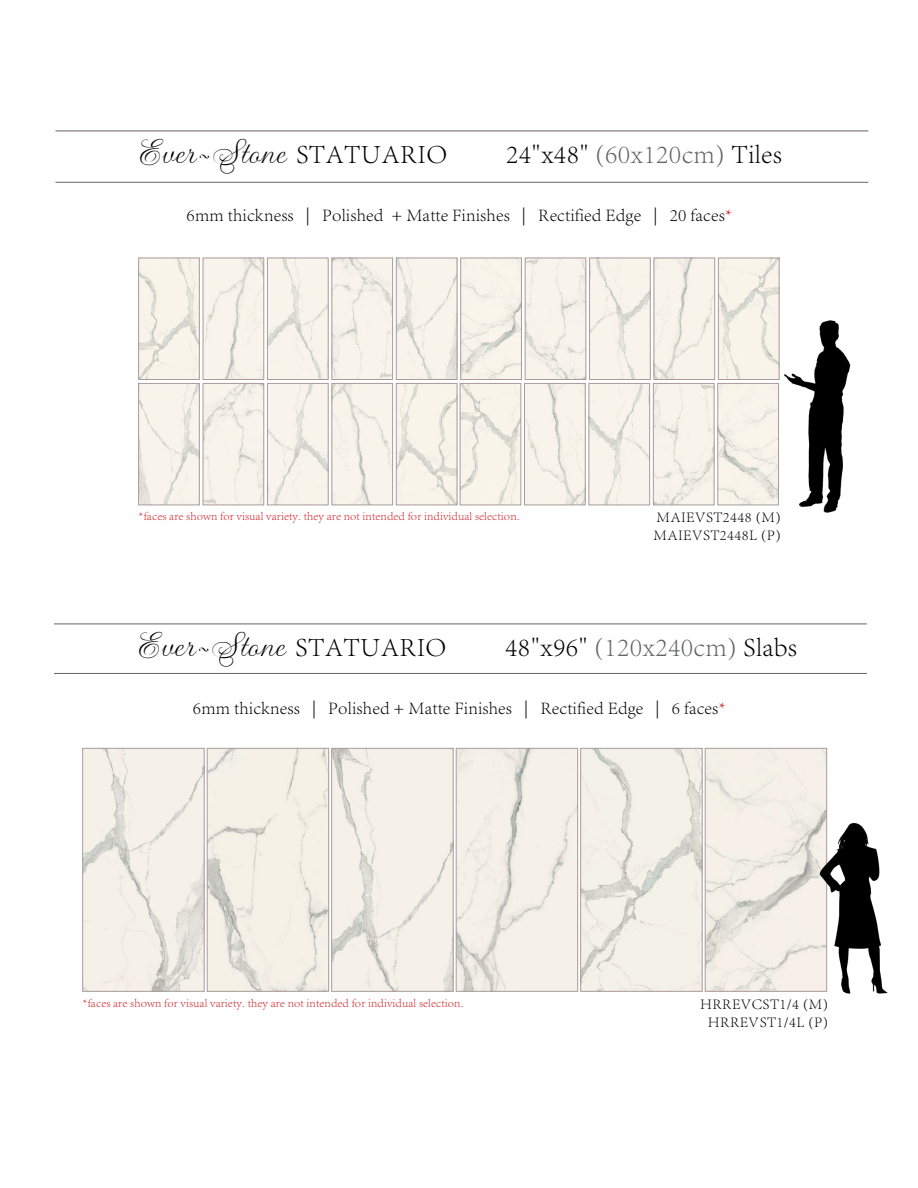
<style>
.page{position:relative;width:918px;height:1188px;background:#fff}
.page>*{position:absolute;margin:0;border:0;box-sizing:border-box;transform-origin:0 0}
.t1{font:36px "DEVON";letter-spacing:.01em;color:#000}
.t2{font:300 27px "Adobe Song Std";letter-spacing:.01em;color:#000}
.t3{font:300 18px "Adobe Song Std";letter-spacing:.01em;color:#000}
.t4{font:300 15px/18px "Adobe Song Std";letter-spacing:.025em;color:#000;text-align:center}
.t5{font:300 12px "Adobe Song Std";letter-spacing:.01em;color:#d2232a}
.s1{font-family:"Adobe Song Std";font-weight:300;font-size:27px}
.s2{color:#636466}
.s3{color:#d2232a}
</style>
<div class="page">
<img style="left:398px;top:385px;width:57px;height:118px">
<div style="left:396px;top:383px;width:61px;height:122px;border:1px solid #a99c9d"></div>
<img style="left:462px;top:385px;width:57px;height:118px">
<div style="left:460px;top:383px;width:61px;height:122px;border:1px solid #a99c9d"></div>
<img style="left:334px;top:385px;width:57px;height:118px">
<div style="left:332px;top:383px;width:61px;height:122px;border:1px solid #a99c9d"></div>
<img style="left:526px;top:385px;width:57px;height:118px">
<div style="left:524px;top:383px;width:61px;height:122px;border:1px solid #a99c9d"></div>
<img style="left:269px;top:385px;width:57px;height:118px">
<div style="left:267px;top:383px;width:61px;height:122px;border:1px solid #a99c9d"></div>
<img style="left:591px;top:385px;width:57px;height:118px">
<div style="left:589px;top:383px;width:61px;height:122px;border:1px solid #a99c9d"></div>
<img style="left:205px;top:385px;width:57px;height:118px">
<div style="left:203px;top:383px;width:61px;height:122px;border:1px solid #a99c9d"></div>
<img style="left:655px;top:385px;width:57px;height:118px">
<div style="left:653px;top:383px;width:61px;height:122px;border:1px solid #a99c9d"></div>
<img style="left:141px;top:385px;width:56px;height:118px">
<div style="left:139px;top:383px;width:60px;height:122px;border:1px solid #a99c9d"></div>
<img style="left:720px;top:385px;width:57px;height:118px">
<div style="left:718px;top:383px;width:61px;height:122px;border:1px solid #a99c9d"></div>
<hr style="left:55px;top:131px;width:813px;height:1px;background:#6b5e61">
<hr style="left:55px;top:182px;width:813px;height:1px;background:#6b5e61">
<hr style="left:54px;top:624px;width:813px;height:1px;background:#6b5e61">
<hr style="left:54px;top:673px;width:813px;height:1px;background:#6b5e61">
<img style="left:84px;top:750px;width:118px;height:240px">
<div style="left:82px;top:748px;width:122px;height:244px;border:1px solid #a99c9d"></div>
<img style="left:141px;top:260px;width:56px;height:118px">
<div style="left:139px;top:258px;width:60px;height:122px;border:1px solid #a99c9d"></div>
<img style="left:720px;top:260px;width:57px;height:118px">
<div style="left:718px;top:258px;width:61px;height:122px;border:1px solid #a99c9d"></div>
<img style="left:205px;top:260px;width:57px;height:118px">
<div style="left:203px;top:258px;width:61px;height:122px;border:1px solid #a99c9d"></div>
<img style="left:656px;top:260px;width:57px;height:118px">
<div style="left:654px;top:258px;width:61px;height:122px;border:1px solid #a99c9d"></div>
<img style="left:269px;top:260px;width:57px;height:118px">
<div style="left:267px;top:258px;width:61px;height:122px;border:1px solid #a99c9d"></div>
<img style="left:591px;top:260px;width:57px;height:118px">
<div style="left:589px;top:258px;width:61px;height:122px;border:1px solid #a99c9d"></div>
<img style="left:334px;top:260px;width:57px;height:118px">
<div style="left:332px;top:258px;width:61px;height:122px;border:1px solid #a99c9d"></div>
<img style="left:527px;top:260px;width:57px;height:118px">
<div style="left:525px;top:258px;width:61px;height:122px;border:1px solid #a99c9d"></div>
<img style="left:398px;top:260px;width:57px;height:118px">
<div style="left:396px;top:258px;width:61px;height:122px;border:1px solid #a99c9d"></div>
<img style="left:463px;top:260px;width:57px;height:118px">
<div style="left:461px;top:258px;width:61px;height:122px;border:1px solid #a99c9d"></div>
<img style="left:707px;top:750px;width:118px;height:240px">
<div style="left:705px;top:748px;width:122px;height:244px;border:1px solid #a99c9d"></div>
<img style="left:209px;top:750px;width:118px;height:240px">
<div style="left:207px;top:748px;width:122px;height:244px;border:1px solid #a99c9d"></div>
<img style="left:334px;top:750px;width:117px;height:240px">
<div style="left:332px;top:748px;width:121px;height:244px;border:1px solid #a99c9d"></div>
<img style="left:458px;top:750px;width:118px;height:240px">
<div style="left:456px;top:748px;width:122px;height:244px;border:1px solid #a99c9d"></div>
<img style="left:582px;top:750px;width:118px;height:240px">
<div style="left:580px;top:748px;width:122px;height:244px;border:1px solid #a99c9d"></div>
<img style="left:816px;top:819px;width:72px;height:175px">
<img style="left:784px;top:320px;width:67px;height:193px">
<h1 class="t1" style="left:133px;top:130px;width:315px">Ever-Stone <span class="s1">STATUARIO</span></h1>
<h2 class="t2" style="left:506px;top:139px;width:277px">24"x48" <span class="s2">(60x120cm)</span> Tiles</h2>
<h3 class="t3" style="left:187px;top:205px;width:547px">6mm thickness | Polished + Matte Finishes | Rectified Edge | 20 faces<span class="s3">*</span></h3>
<p class="t5" style="left:139px;top:509px;width:383px">*faces are shown for visual variety. they are not intended for individual selection.</p>
<p class="t4" style="left:654px;top:508px;width:129px;text-align:left">MAIEVST2448 (M)<br>MAIEVST2448L (P)</p>
<h1 class="t1" style="left:133px;top:622px;width:315px">Ever-Stone <span class="s1">STATUARIO</span></h1>
<h2 class="t2" style="left:505px;top:631px;width:293px">48"x96" <span class="s2">(120x240cm)</span> Slabs</h2>
<h3 class="t3" style="left:193px;top:697px;width:535px">6mm thickness | Polished + Matte Finishes | Rectified Edge | 6 faces<span class="s3">*</span></h3>
<p class="t5" style="left:82px;top:996px;width:383px">*faces are shown for visual variety. they are not intended for individual selection.</p>
<p class="t4" style="left:700px;top:995px;width:130px">HRREVCST1/4 (M)<br>HRREVST1/4L (P)</p>
</div>
